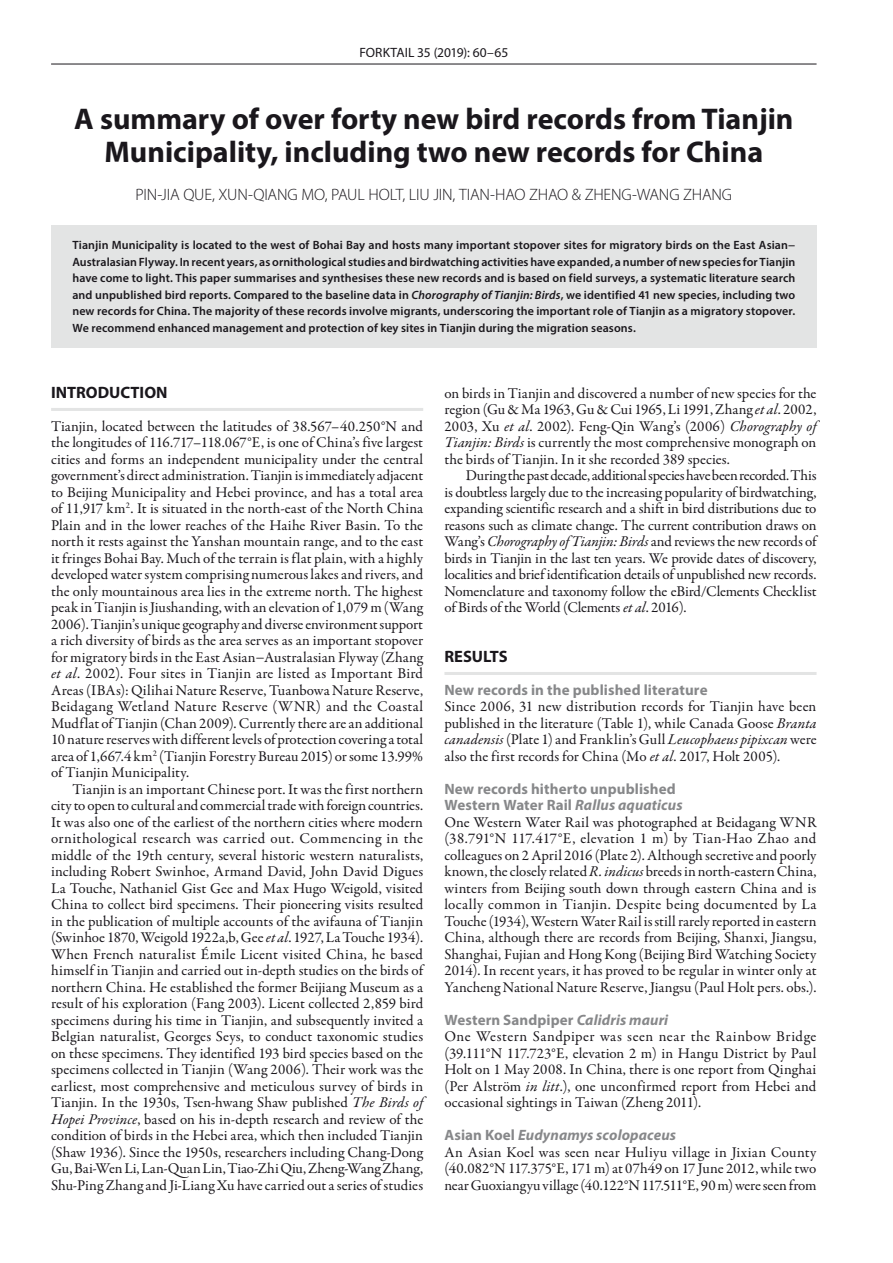
<style>
.page{position:relative;width:893px;height:1263px;background:#fff}
.page>*{position:absolute;margin:0;border:0;box-sizing:border-box;transform-origin:0 0}
.t1{font:700 30px/33px "Myriad Pro";color:#1a171c;text-align:center}
.t2{font:300 16.5px "Myriad Pro";letter-spacing:-.01em;color:#1a171c}
.t3{font:700 16.5px "Myriad Pro";color:#1a171c}
.t4{font:15px/16.5px "Garamond Premr Pro";color:#1a171c;text-align:justify}
.t5{font:700 15px/16.5px "Myriad Pro";letter-spacing:.005em;color:#87888a}
.t6{font:italic 700 15px "Myriad Pro";letter-spacing:.005em;color:#87888a}
.t7{font:13.5px "Myriad Pro";letter-spacing:-.005em;color:#1a171c}
.t8{font:600 12px/16.5px "Myriad Pro";letter-spacing:.01em;color:#1a171c;text-align:justify}
.s1{font-style:italic}
.s2{font-style:normal}
</style>
<div class="page">
<hr style="left:51px;top:64px;width:766px;height:1px;background:#1a171c">
<div style="left:51px;top:225px;width:766px;height:123px;background:#e3e4e4"></div>
<hr style="left:51px;top:408px;width:372px;height:3px;background:#e3e4e4">
<hr style="left:444px;top:672px;width:372px;height:3px;background:#e3e4e4">
<p class="t7" style="left:359px;top:44px;width:150px">FORKTAIL 35 (2019): 60–65</p>
<h1 class="t1" style="left:74px;top:101px;width:721px">A summary of over forty new bird records from Tianjin<br>Municipality, including two new records for China</h1>
<p class="t2" style="left:136px;top:185px;width:598px">PIN-JIA QUE, XUN-QIANG MO, PAUL HOLT, LIU JIN, TIAN-HAO ZHAO &amp; ZHENG-WANG ZHANG</p>
<p class="t8" style="left:72px;top:237px;width:725px">Tianjin Municipality is located to the west of Bohai Bay and hosts many important stopover sites for migratory birds on the East Asian− Australasian Flyway. In recent years, as ornithological studies and birdwatching activities have expanded, a number of new species for Tianjin have come to light. This paper summarises and synthesises these new records and is based on field surveys, a systematic literature search and unpublished bird reports. Compared to the baseline data in <span class="s1">Chorography of Tianjin: Birds</span>, we identified 41 new species, including two new records for China. The majority of these records involve migrants, underscoring the important role of Tianjin as a migratory stopover.<br>We recommend enhanced management and protection of key sites in Tianjin during the migration seasons.</p>
<p class="t3" style="left:51px;top:381px;width:118px">INTRODUCTION</p>
<p class="t4" style="left:51px;top:418px;width:374px">Tianjin, located between the latitudes of 38.567–40.250°N and the longitudes of 116.717–118.067°E, is one of China’s five largest cities and forms an independent municipality under the central government’s direct administration. Tianjin is immediately adjacent to Beijing Municipality and Hebei province, and has a total area of 11,917 km<sup>2</sup>. It is situated in the north-east of the North China Plain and in the lower reaches of the Haihe River Basin. To the north it rests against the Yanshan mountain range, and to the east it fringes Bohai Bay. Much of the terrain is flat plain, with a highly developed water system comprising numerous lakes and rivers, and the only mountainous area lies in the extreme north. The highest peak in Tianjin is Jiushanding, with an elevation of 1,079m (Wang 2006). Tianjin’s unique geography and diverse environment support a rich diversity of birds as the area serves as an important stopover for migratory birds in the East Asian−Australasian Flyway (Zhang <span class="s1">et al</span>. 2002). Four sites in Tianjin are listed as Important Bird Areas (IBAs): Qilihai Nature Reserve, Tuanbowa Nature Reserve, Beidagang Wetland Nature Reserve (WNR) and the Coastal Mudflat of Tianjin (Chan 2009). Currently there are an additional 10 nature reserves with different levels of protection covering a total area of 1,667.4 km<sup>2</sup> (Tianjin Forestry Bureau 2015) or some 13.99% of Tianjin Municipality.</p>
<p class="t4" style="left:51px;top:781px;width:374px;text-indent:21px">Tianjin is an important Chinese port. It was the first northern city to open to cultural and commercial trade with foreign countries.<br>It was also one of the earliest of the northern cities where modern ornithological research was carried out. Commencing in the middle of the 19th century, several historic western naturalists, including Robert Swinhoe, Armand David, John David Digues La Touche, Nathaniel Gist Gee and Max Hugo Weigold, visited China to collect bird specimens. Their pioneering visits resulted in the publication of multiple accounts of the avifauna of Tianjin (Swinhoe 1870, Weigold 1922a,b, Gee <span class="s1">et al</span>. 1927, La Touche 1934).<br>When French naturalist Émile Licent visited China, he based himself in Tianjin and carried out in-depth studies on the birds of northern China. He established the former Beijiang Museum as a result of his exploration (Fang 2003). Licent collected 2,859 bird specimens during his time in Tianjin, and subsequently invited a Belgian naturalist, Georges Seys, to conduct taxonomic studies on these specimens. They identified 193 bird species based on the specimens collected in Tianjin (Wang 2006). Their work was the earliest, most comprehensive and meticulous survey of birds in Tianjin. In the 1930s, Tsen-hwang Shaw published <span class="s1">The Birds of Hopei Province</span>, based on his in-depth research and review of the condition of birds in the Hebei area, which then included Tianjin (Shaw 1936). Since the 1950s, researchers including Chang-Dong Gu, Bai-Wen Li, Lan-Quan Lin, Tiao-Zhi Qiu, Zheng-Wang Zhang, Shu-Ping Zhang and Ji-Liang Xu have carried out a series of studies</p>
<p class="t4" style="left:444px;top:385px;width:374px">on birds in Tianjin and discovered a number of new species for the region (Gu &amp; Ma 1963, Gu &amp; Cui 1965, Li 1991, Zhang <span class="s1">et al</span>. 2002, 2003, Xu <span class="s1">et al</span>. 2002). Feng-Qin Wang’s (2006) <span class="s1">Chorography of Tianjin: Birds</span> is currently the most comprehensive monograph on the birds of Tianjin. In it she recorded 389 species.</p>
<p class="t4" style="left:444px;top:468px;width:374px;text-indent:21px">During the past decade, additional species have been recorded. This is doubtless largely due to the increasing popularity of birdwatching, expanding scientific research and a shift in bird distributions due to reasons such as climate change. The current contribution draws on Wang’s <span class="s1">Chorography of Tianjin: Birds</span> and reviews the new records of birds in Tianjin in the last ten years. We provide dates of discovery, localities and brief identification details of unpublished new records.<br>Nomenclature and taxonomy follow the eBird/Clements Checklist of Birds of the World (Clements <span class="s1">et al</span>. 2016).</p>
<p class="t3" style="left:444px;top:645px;width:65px">RESULTS</p>
<p class="t5" style="left:444px;top:681px;width:265px">New records in the published literature</p>
<p class="t4" style="left:444px;top:699px;width:374px">Since 2006, 31 new distribution records for Tianjin have been published in the literature (Table 1), while Canada Goose <span class="s1">Branta canadensis</span> (Plate 1) and Franklin’s Gull <span class="s1">Leucophaeus pipixcan</span> were also the first records for China (Mo <span class="s1">et al</span>. 2017, Holt 2005).</p>
<p class="t5" style="left:444px;top:780px;width:240px">New records hitherto unpublished<br>Western Water Rail <span class="s1">Rallus aquaticus</span></p>
<p class="t4" style="left:444px;top:814px;width:374px">One Western Water Rail was photographed at Beidagang WNR (38.791°N 117.417°E, elevation 1 m) by Tian-Hao Zhao and colleagues on 2 April 2016 (Plate 2). Although secretive and poorly known, the closely related <span class="s1">R. indicus</span> breeds in north-eastern China, winters from Beijing south down through eastern China and is locally common in Tianjin. Despite being documented by La Touche (1934), Western Water Rail is still rarely reported in eastern China, although there are records from Beijing, Shanxi, Jiangsu, Shanghai, Fujian and Hong Kong (Beijing Bird Watching Society 2014). In recent years, it has proved to be regular in winter only at Yancheng National Nature Reserve, Jiangsu (Paul Holt pers. obs.).</p>
<p class="t5" style="left:444px;top:1011px;width:225px">Western Sandpiper <span class="s1">Calidris mauri</span></p>
<p class="t4" style="left:444px;top:1029px;width:373px">One Western Sandpiper was seen near the Rainbow Bridge (39.111°N 117.723°E, elevation 2 m) in Hangu District by Paul Holt on 1 May 2008. In China, there is one report from Qinghai (Per Alström <span class="s1">in litt</span>.), one unconfirmed report from Hebei and occasional sightings in Taiwan (Zheng 2011).</p>
<p class="t6" style="left:444px;top:1125px;width:233px"><span class="s2">Asian Koel</span> Eudynamys scolopaceus</p>
<p class="t4" style="left:444px;top:1144px;width:374px">An Asian Koel was seen near Huliyu village in Jixian County (40.082°N 117.375°E, 171m) at 07h49 on 17 June 2012, while two near Guoxiangyu village (40.122°N 117.511°E, 90m) were seen from</p>
</div>
